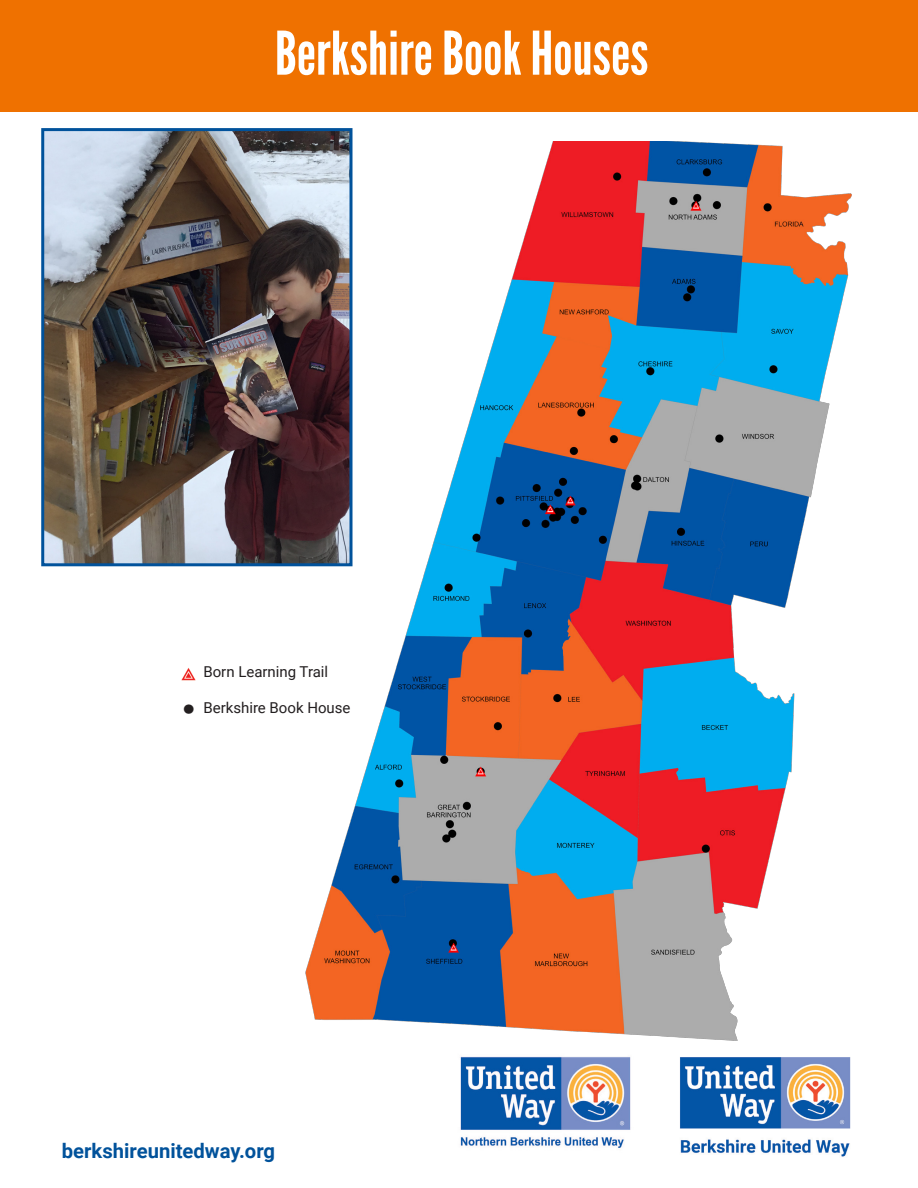
<style>
.page{position:relative;width:918px;height:1188px;background:#fff}
.page>*{position:absolute;margin:0;border:0;box-sizing:border-box;transform-origin:0 0}
.t1{font:60px "League Gothic";color:#fff}
.t2{font:700 20.25px "Roboto";color:#01529b}
.t3{font:15px "Roboto";color:#231f20}
</style>
<div class="page">
<div style="left:0;top:0;width:918px;height:112px;background:#ef7100"></div>
<img style="left:680px;top:1057px;width:171px;height:100px">
<img style="left:460px;top:1056px;width:171px;height:92px">
<img style="left:305px;top:141px;width:546px;height:900px">
<div style="left:284px;top:166px;width:211px;height:73px;background:#fff"></div>
<img style="left:45px;top:132px;width:303px;height:430px">
<div style="left:41px;top:128px;width:311px;height:438px;border:3px solid #01529b"></div>
<img style="left:181px;top:668px;width:15px;height:12px">
<p class="t1" style="left:275px;top:18px;width:375px">Berkshire Book Houses</p>
<p class="t3" style="left:203px;top:661px;width:126px">Born Learning Trail</p>
<p class="t3" style="left:203px;top:697px;width:149px">Berkshire Book House</p>
<p class="t2" style="left:62px;top:1137px;width:215px">berkshireunitedway.org</p>
</div>
